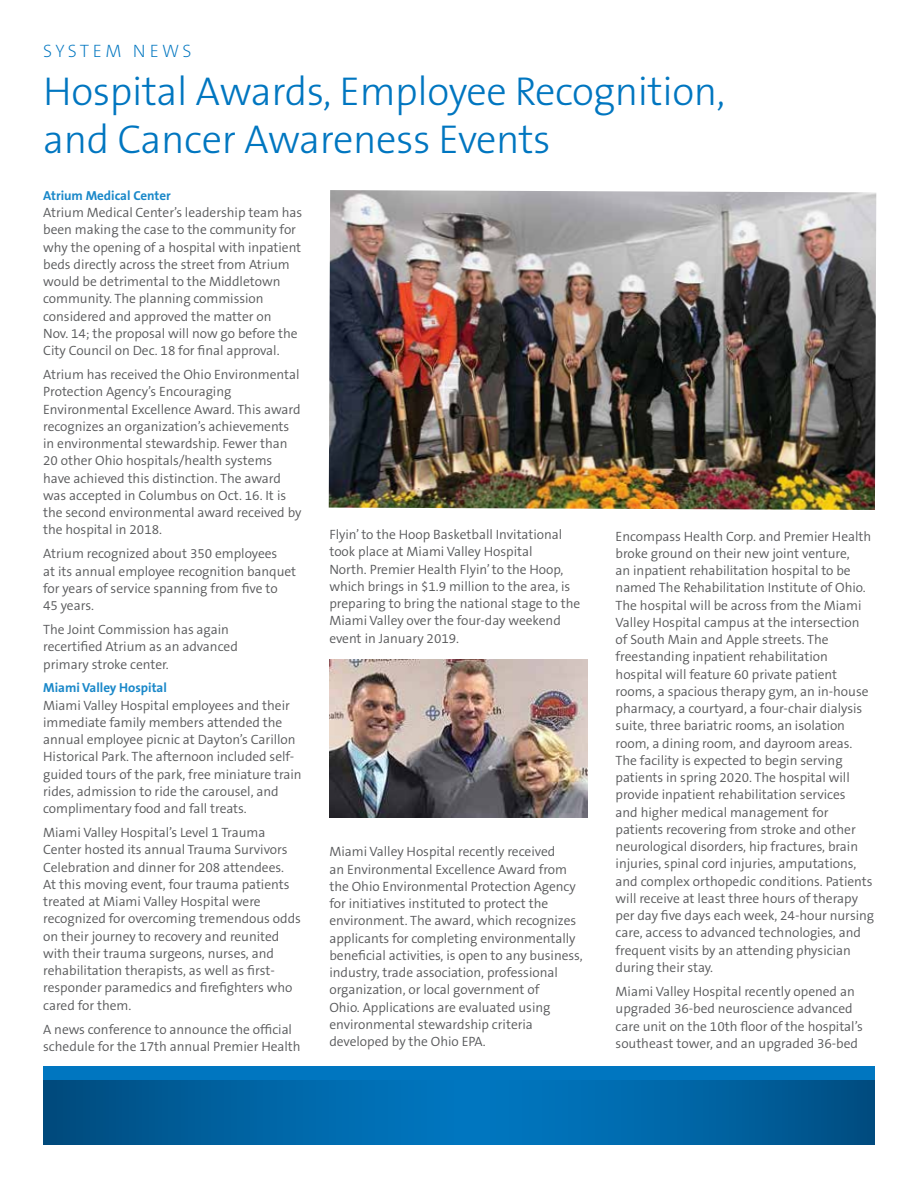
<style>
.page{position:relative;width:918px;height:1188px;background:#fff}
.page>*{position:absolute;margin:0;border:0;box-sizing:border-box;transform-origin:0 0}
.t1{font:300 40.5px/48px "The Sans B3";letter-spacing:-.01em;color:#0076c0}
.t2{font:200 18px "The Sans B2";letter-spacing:.185em;color:#0076c0}
.t3{font:300 13.5px/17.2px "The Sans B4";letter-spacing:-.005em;color:#58595b}
.t4{font:700 13.2px "The Sans B7";letter-spacing:-.005em;color:#1a88c9}
</style>
<div class="page">
<img style="left:329px;top:190px;width:547px;height:320px">
<svg style="left:43px;top:1080px;width:832px;height:65px;background:#0063a3"></svg>
<div style="left:43px;top:1066px;width:832px;height:14px;background:#0076c0"></div>
<img style="left:329px;top:660px;width:259px;height:158px">
<h2 class="t2" style="left:43px;top:41px;width:150px">SYSTEM NEWS</h2>
<h1 class="t1" style="left:43px;top:68px;width:684px">Hospital Awards, Employee Recognition, and Cancer Awareness Events</h1>
<p class="t4" style="left:43px;top:188px;width:129px">Atrium Medical Center</p>
<p class="t3" style="left:43px;top:204px;width:261px">Atrium Medical Center’s leadership team has been making the case to the community for why the opening of a hospital with inpatient beds directly across the street from Atrium would be detrimental to the Middletown community. The planning commission considered and approved the matter on<br>Nov. 14; the proposal will now go before the City Council on Dec. 18 for final approval.</p>
<p class="t3" style="left:43px;top:366px;width:260px">Atrium has received the Ohio Environmental Protection Agency’s Encouraging Environmental Excellence Award. This award recognizes an organization’s achievements in environmental stewardship. Fewer than 20 other Ohio hospitals/health systems have achieved this distinction. The award was accepted in Columbus on Oct. 16. It is the second environmental award received by the hospital in 2018.</p>
<p class="t3" style="left:43px;top:546px;width:255px">Atrium recognized about 350 employees<br>at its annual employee recognition banquet for years of service spanning from five to<br>45 years.</p>
<p class="t3" style="left:43px;top:621px;width:196px">The Joint Commission has again recertified Atrium as an advanced primary stroke center.</p>
<p class="t4" style="left:43px;top:681px;width:125px">Miami Valley Hospital</p>
<p class="t3" style="left:43px;top:697px;width:260px">Miami Valley Hospital employees and their immediate family members attended the annual employee picnic at Dayton’s Carillon Historical Park. The afternoon included self&shy;guided tours of the park, free miniature train rides, admission to ride the carousel, and complimentary food and fall treats.</p>
<p class="t3" style="left:43px;top:824px;width:259px">Miami Valley Hospital’s Level 1 Trauma Center hosted its annual Trauma Survivors Celebration and dinner for 208 attendees.<br>At this moving event, four trauma patients treated at Miami Valley Hospital were recognized for overcoming tremendous odds on their journey to recovery and reunited with their trauma surgeons, nurses, and rehabilitation therapists, as well as first&shy;responder paramedics and firefighters who cared for them.</p>
<p class="t3" style="left:43px;top:1021px;width:259px">A news conference to announce the official schedule for the 17th annual Premier Health</p>
<p class="t3" style="left:329px;top:526px;width:252px">Flyin’ to the Hoop Basketball Invitational took place at Miami Valley Hospital<br>North. Premier Health Flyin’ to the Hoop, which brings in $1.9 million to the area, is preparing to bring the national stage to the Miami Valley over the four-day weekend event in January 2019.</p>
<p class="t3" style="left:329px;top:844px;width:255px">Miami Valley Hospital recently received<br>an Environmental Excellence Award from the Ohio Environmental Protection Agency for initiatives instituted to protect the environment. The award, which recognizes applicants for completing environmentally beneficial activities, is open to any business, industry, trade association, professional organization, or local government of<br>Ohio. Applications are evaluated using environmental stewardship criteria developed by the Ohio EPA.</p>
<p class="t3" style="left:616px;top:528px;width:260px">Encompass Health Corp. and Premier Health broke ground on their new joint venture,<br>an inpatient rehabilitation hospital to be named The Rehabilitation Institute of Ohio.<br>The hospital will be across from the Miami Valley Hospital campus at the intersection of South Main and Apple streets. The freestanding inpatient rehabilitation hospital will feature 60 private patient rooms, a spacious therapy gym, an in-house pharmacy, a courtyard, a four-chair dialysis suite, three bariatric rooms, an isolation room, a dining room, and dayroom areas.<br>The facility is expected to begin serving patients in spring 2020. The hospital will provide inpatient rehabilitation services<br>and higher medical management for patients recovering from stroke and other neurological disorders, hip fractures, brain injuries, spinal cord injuries, amputations, and complex orthopedic conditions. Patients will receive at least three hours of therapy per day five days each week, 24-hour nursing care, access to advanced technologies, and frequent visits by an attending physician during their stay.</p>
<p class="t3" style="left:616px;top:983px;width:249px">Miami Valley Hospital recently opened an upgraded 36-bed neuroscience advanced care unit on the 10th floor of the hospital’s southeast tower, and an upgraded 36-bed</p>
</div>
